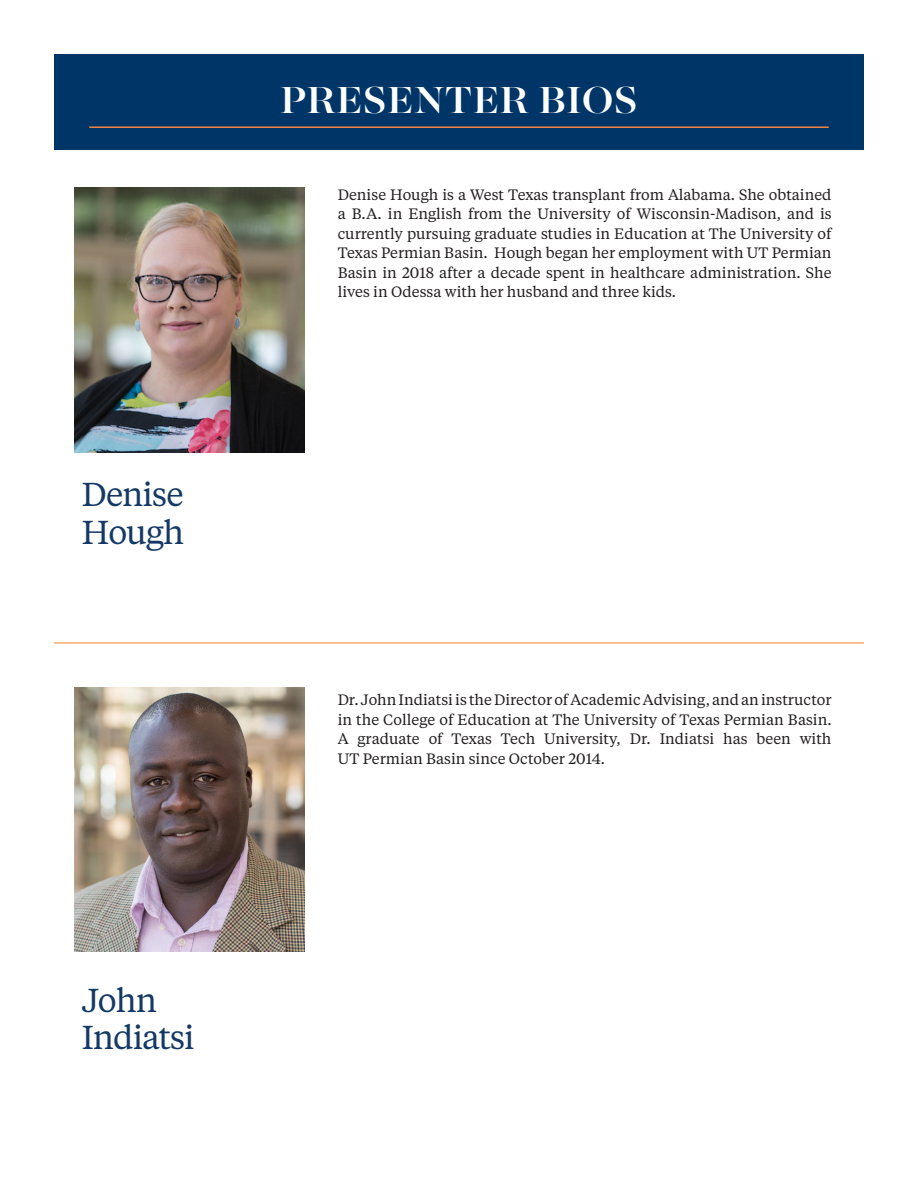
<style>
.page{position:relative;width:918px;height:1188px;background:#fff}
.page>*{position:absolute;margin:0;border:0;box-sizing:border-box;transform-origin:0 0}
.t1{font:500 42px "Majesti Banner";letter-spacing:.01em;color:#fff}
.t2{font:33px "Tiempos Text";letter-spacing:-.03em;color:#153965}
.t3{font:15px/19.5px "Tiempos Text";color:#231f20;text-align:justify}
</style>
<div class="page">
<div style="left:54px;top:54px;width:810px;height:95px;background:#003667"></div>
<hr style="left:54px;top:643px;width:810px;height:1px;background:#f58229">
<hr style="left:89px;top:126px;width:740px;height:2px;background:#f58345">
<img style="left:74px;top:188px;width:231px;height:264px">
<img style="left:74px;top:687px;width:231px;height:264px">
<p class="t2" style="left:82px;top:472px;width:103px">Denise</p>
<p class="t2" style="left:82px;top:510px;width:104px">Hough</p>
<p class="t1" style="left:280px;top:73px;width:359px">PRESENTER BIOS</p>
<p class="t3" style="left:338px;top:184px;width:495px">Denise Hough is a West Texas transplant from Alabama. She obtained a B.A. in English from the University of Wisconsin-Madison, and is currently pursuing graduate studies in Education at The University of Texas Permian Basin. Hough began her employment with UT Permian Basin in 2018 after a decade spent in healthcare administration. She lives in Odessa with her husband and three kids.</p>
<p class="t3" style="left:338px;top:690px;width:495px">Dr. John Indiatsi is the Director of Academic Advising, and an instructor in the College of Education at The University of Texas Permian Basin.<br>A graduate of Texas Tech University, Dr. Indiatsi has been with UT Permian Basin since October 2014.</p>
<p class="t2" style="left:82px;top:978px;width:77px">John</p>
<p class="t2" style="left:82px;top:1015px;width:114px">Indiatsi</p>
</div>
